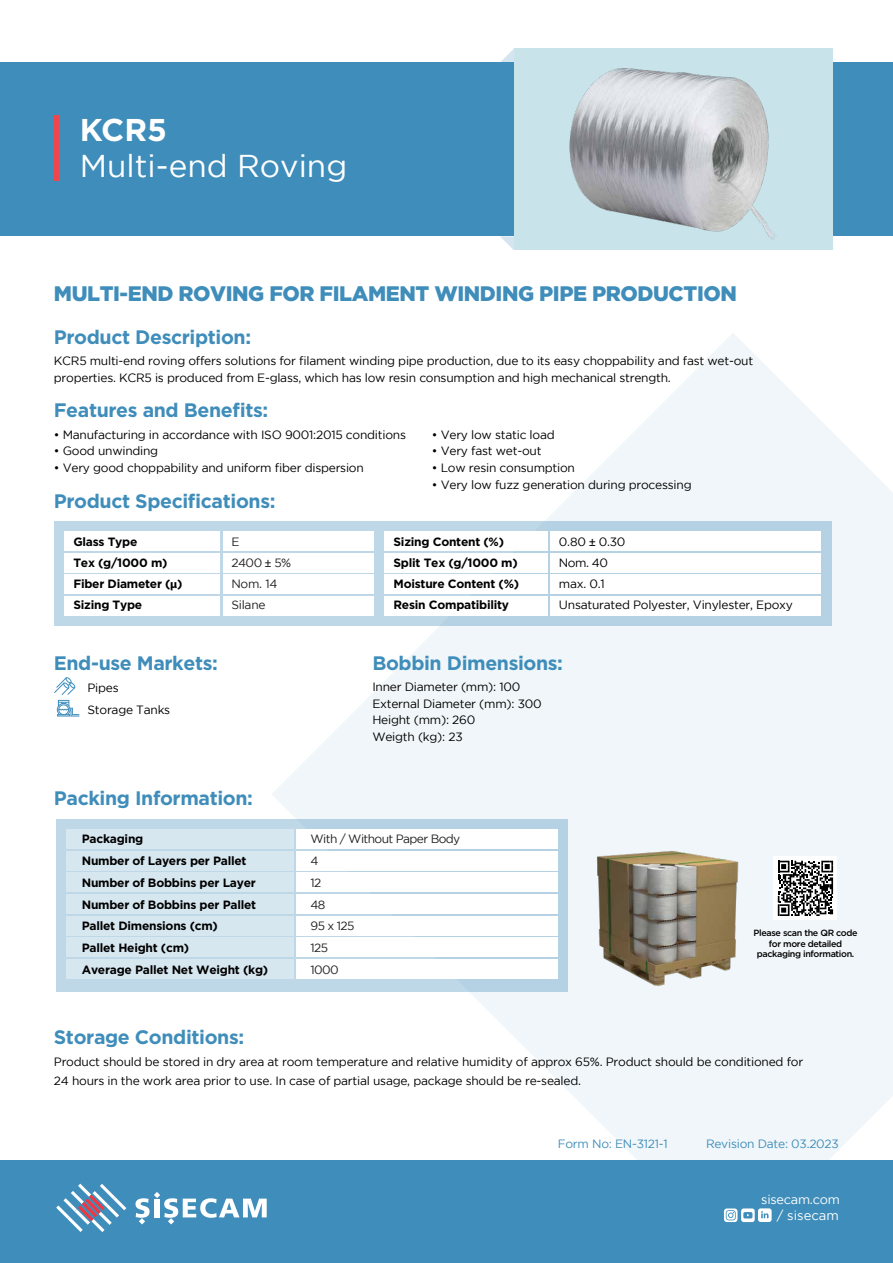
<style>
.page{position:relative;width:893px;height:1263px;background:#fff}
.page>*{position:absolute;margin:0;border:0;box-sizing:border-box;transform-origin:0 0}
.t1{font:31.5px "Gotham";color:#fff}
.t2{font:700 31.5px "Gotham";color:#fff}
.t3{font:900 21px "Gotham";letter-spacing:-.02em;color:#3f8dba}
.t4{font:700 19.5px "Gotham";letter-spacing:-.02em;color:#3f8dba}
.t5{font:13.05px "Gotham";color:#fff}
.t6{font:12.75px "Gotham";letter-spacing:-.02em;color:#fff}
.t7{font:12px/16.5px "Gotham";letter-spacing:-.02em;color:#000}
.t8{font:700 12px/21px "Gotham";letter-spacing:-.02em;color:#000}
.t9{font:12px/21.8px "Gotham";letter-spacing:-.05em;color:#231f20}
.t10{font:12px "Gotham";letter-spacing:-.02em;color:#3f8dba}
.t11{font:12px/21px "Gotham";letter-spacing:-.02em;color:#231f20}
.t12{font:500 9px/10.5px "Gotham";letter-spacing:-.04em;color:#000;text-align:center}
.s1{font-family:"Myriad Pro"}
.s2{font-family:"Arial"}
</style>
<div class="page">
<div style="left:0;top:63px;width:893px;height:173px;background:#3f8dba"></div>
<svg style="left:271px;top:333px;width:622px;height:828px;fill:#f0f6f9"></svg>
<hr style="left:54px;top:115px;width:4px;height:66px;background:#ef454e">
<img style="left:551px;top:826px;width:235px;height:177px">
<div style="left:514px;top:48px;width:319px;height:202px;background:#c9e3ea"></div>
<img style="left:569px;top:68px;width:207px;height:172px">
<svg style="left:500px;top:49px;width:14px;height:14px"></svg>
<svg style="left:500px;top:236px;width:14px;height:14px"></svg>
<div style="left:0;top:1161px;width:893px;height:102px;background:#3f8dba"></div>
<svg style="left:56px;top:1183px;width:70px;height:49px"></svg>
<svg style="left:136px;top:1192px;width:131px;height:32px"></svg>
<svg style="left:724px;top:1208px;width:48px;height:14px"></svg>
<div style="left:773px;top:856px;width:64px;height:64px;background:#fff"></div>
<svg style="left:778px;top:861px;width:55px;height:55px"></svg>
<div style="left:54px;top:521px;width:777px;height:105px;background:linear-gradient(to right,#c1dae8,#b2d1e2)"></div>
<div style="left:64px;top:531px;width:155px;height:19px;background:#fff"></div>
<div style="left:64px;top:553px;width:155px;height:19px;background:#fff"></div>
<div style="left:64px;top:575px;width:155px;height:19px;background:#fff"></div>
<div style="left:64px;top:597px;width:155px;height:19px;background:#fff"></div>
<div style="left:223px;top:531px;width:151px;height:19px;background:#fff"></div>
<div style="left:223px;top:553px;width:151px;height:19px;background:#fff"></div>
<div style="left:223px;top:575px;width:151px;height:19px;background:#fff"></div>
<div style="left:223px;top:597px;width:151px;height:19px;background:#fff"></div>
<div style="left:384px;top:531px;width:163px;height:19px;background:#fff"></div>
<div style="left:384px;top:553px;width:163px;height:19px;background:#fff"></div>
<div style="left:384px;top:575px;width:163px;height:19px;background:#fff"></div>
<div style="left:384px;top:597px;width:163px;height:19px;background:#fff"></div>
<div style="left:550px;top:531px;width:271px;height:19px;background:#fff"></div>
<div style="left:550px;top:553px;width:271px;height:19px;background:#fff"></div>
<div style="left:550px;top:575px;width:271px;height:19px;background:#fff"></div>
<div style="left:550px;top:597px;width:271px;height:19px;background:#fff"></div>
<svg style="left:56px;top:819px;width:511px;height:172px;background:#c2dae8"></svg>
<div style="left:66px;top:829px;width:227px;height:19px;background:#d7e7f0"></div>
<div style="left:66px;top:851px;width:227px;height:19px;background:#d7e7f0"></div>
<div style="left:66px;top:873px;width:227px;height:19px;background:#d7e7f0"></div>
<div style="left:66px;top:894px;width:227px;height:19px;background:#d7e7f0"></div>
<div style="left:296px;top:829px;width:261px;height:19px;background:#fff"></div>
<div style="left:296px;top:851px;width:261px;height:19px;background:#fff"></div>
<div style="left:296px;top:873px;width:261px;height:19px;background:#fff"></div>
<div style="left:296px;top:894px;width:261px;height:19px;background:#fff"></div>
<div style="left:66px;top:916px;width:227px;height:19px;background:#d7e7f0"></div>
<div style="left:66px;top:938px;width:227px;height:19px;background:#d7e7f0"></div>
<div style="left:66px;top:960px;width:227px;height:19px;background:#d7e7f0"></div>
<div style="left:296px;top:916px;width:261px;height:19px;background:#fff"></div>
<div style="left:296px;top:938px;width:261px;height:19px;background:#fff"></div>
<div style="left:296px;top:960px;width:261px;height:19px;background:#fff"></div>
<div style="left:58px;top:700px;width:11px;height:6px;border:1px solid #3f8dba"></div>
<svg style="left:57px;top:702px;width:23px;height:15px"></svg>
<svg style="left:54px;top:677px;width:21px;height:18px"></svg>
<h1 class="t2" style="left:80px;top:109px;width:89px">KCR5</h1>
<h1 class="t1" style="left:80px;top:149px;width:269px">Multi-end Roving</h1>
<h2 class="t3" style="left:54px;top:279px;width:685px">MULTI-END ROVING FOR FILAMENT WINDING PIPE PRODUCTION</h2>
<h3 class="t4" style="left:54px;top:324px;width:199px">Product Description:</h3>
<p class="t7" style="left:54px;top:352px;width:701px">KCR5 multi-end roving offers solutions for filament winding pipe production, due to its easy choppability and fast wet-out properties. KCR5 is produced from E-glass, which has low resin consumption and high mechanical strength.</p>
<h3 class="t4" style="left:54px;top:397px;width:216px">Features and Benefits:</h3>
<p class="t7" style="left:54px;top:426px;width:354px">• Manufacturing in accordance with ISO 9001:2015 conditions</p>
<p class="t7" style="left:54px;top:443px;width:106px">• Good unwinding</p>
<p class="t7" style="left:54px;top:459px;width:311px">• Very good choppability and uniform fiber dispersion</p>
<h3 class="t4" style="left:54px;top:488px;width:223px">Product Specifications:</h3>
<p class="t7" style="left:432px;top:426px;width:124px">• Very low static load</p>
<p class="t7" style="left:432px;top:443px;width:111px">• Very fast wet-out</p>
<p class="t7" style="left:432px;top:459px;width:145px">• Low resin consumption</p>
<p class="t7" style="left:432px;top:476px;width:261px">• Very low fuzz generation during processing</p>
<p class="t8" style="left:73px;top:531px;width:111px">Glass Type<br>Tex (g/1000 m)<br>Fiber Diameter (<span class="s1">µ</span>)<br>Sizing Type</p>
<p class="t7" style="left:559px;top:531px;width:236px;line-height:21px">0.80 <span class="s2">±</span> 0.30<br>Nom. 40<br>max. 0.1<br>Unsaturated Polyester, Vinylester, Epoxy</p>
<p class="t8" style="left:394px;top:531px;width:127px">Sizing Content (%)<br>Split Tex (g/1000 m)<br>Moisture Content (%)<br>Resin Compatibility</p>
<p class="t11" style="left:231px;top:531px;width:61px">E<br>2400 <span class="s2">±</span> 5%<br>Nom. 14<br>Silane</p>
<h3 class="t4" style="left:54px;top:650px;width:165px">End-use Markets:</h3>
<p class="t7" style="left:87px;top:676px;width:84px;line-height:22.5px">Pipes<br>Storage Tanks</p>
<h3 class="t4" style="left:54px;top:785px;width:201px">Packing Information:</h3>
<p class="t8" style="left:82px;top:828px;width:188px;line-height:21.8px">Packaging<br>Number of Layers per Pallet<br>Number of Bobbins per Layer<br>Number of Bobbins per Pallet<br>Pallet Dimensions (cm)<br>Pallet Height (cm)<br>Average Pallet Net Weight (kg)</p>
<h3 class="t4" style="left:372px;top:650px;width:192px">Bobbin Dimensions:</h3>
<p class="t7" style="left:372px;top:679px;width:171px">Inner Diameter (mm): 100<br>External Diameter (mm): 300<br>Height (mm): 260<br>Weigth (kg): 23</p>
<p class="t9" style="left:311px;top:828px;width:151px">With / Without Paper Body<br>4<br>12<br>48<br>95 x 125<br>125<br>1000</p>
<p class="t12" style="left:754px;top:927px;width:106px">Please scan the QR code for more detailed packaging information.</p>
<h3 class="t4" style="left:54px;top:1024px;width:192px">Storage Conditions:</h3>
<p class="t7" style="left:54px;top:1052px;width:751px;line-height:19.5px">Product should be stored in dry area at room temperature and relative humidity of approx 65%. Product should be conditioned for<br>24 hours in the work area prior to use. In case of partial usage, package should be re-sealed.</p>
<p class="t10" style="left:558px;top:1137px;width:112px">Form No: EN-3121-1</p>
<p class="t10" style="left:706px;top:1137px;width:134px">Revision Date: 03.2023</p>
<p class="t6" style="left:761px;top:1192px;width:80px">sisecam.com</p>
<p class="t5" style="left:777px;top:1208px;width:64px">/ sisecam</p>
</div>
